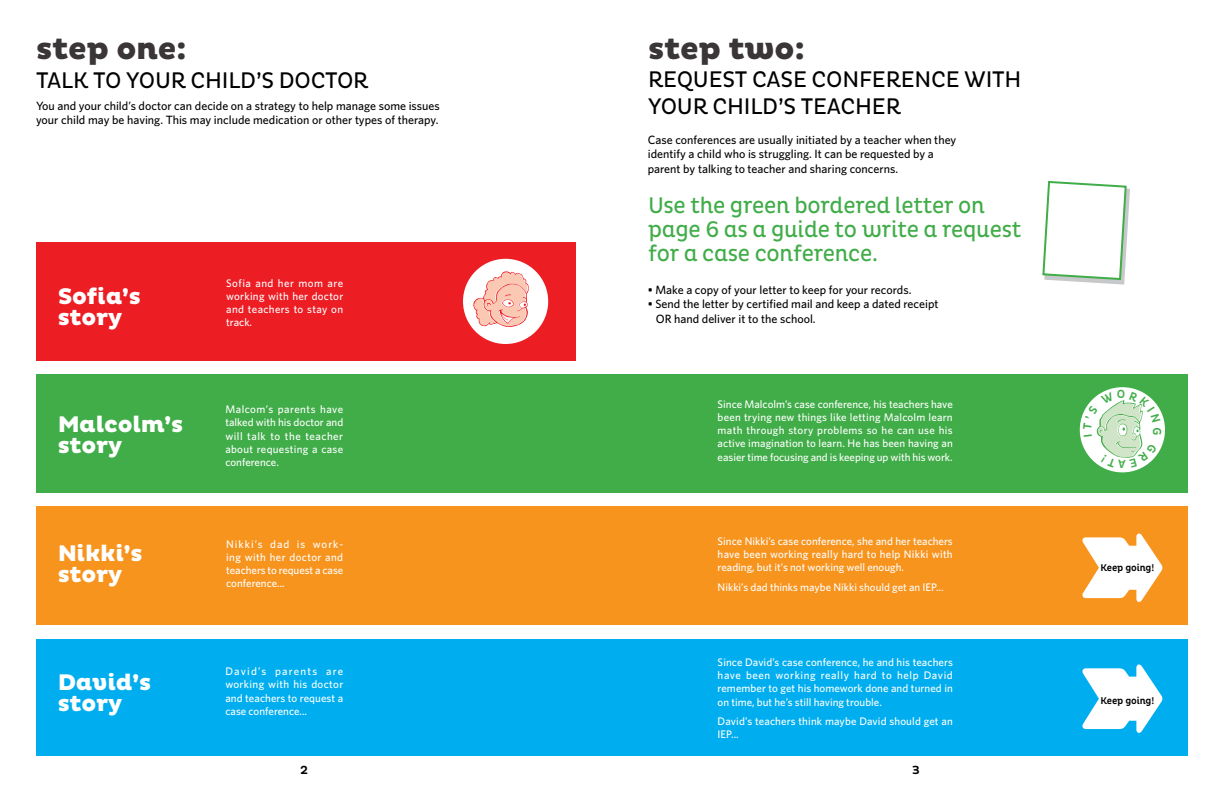
<style>
.page{position:relative;width:1224px;height:792px;background:#fff}
.page>*{position:absolute;margin:0;border:0;box-sizing:border-box;transform-origin:0 0}
.t1{font:800 31px "Pluto";letter-spacing:-.01em;color:#3a3537}
.t2{font:23px/24px "Pluto Cond";letter-spacing:-.01em;color:#41ad49}
.t3{font:23px/27.6px "Pluto Cond";letter-spacing:-.01em;color:#000}
.t4{font:800 23px/21px "Pluto";letter-spacing:-.01em;color:#fff}
.t5{font:500 12px/14.4px "Whitney HTF";color:#000}
.t6{font:500 12px "Pluto";color:#000}
.t7{font:500 12px "Pluto Cond";color:#41ad49}
.t8{font:500 11px/13.2px "Whitney HTF";color:#fff;text-align:justify}
.t9{font:500 10px "Pluto Cond";letter-spacing:-.01em;color:#000}
</style>
<div class="page">
<div style="left:36px;top:375px;width:576px;height:118px;background:#41ad49"></div>
<div style="left:36px;top:507px;width:576px;height:118px;background:#f7941e"></div>
<div style="left:36px;top:243px;width:540px;height:118px;background:#ed1d24"></div>
<div style="left:36px;top:639px;width:576px;height:117px;background:#00aeef"></div>
<div style="left:463px;top:259px;width:85px;height:85px;background:#fff;border-radius:50%"></div>
<svg style="left:473px;top:269px;width:65px;height:64px"></svg>
<svg style="left:1042px;top:180px;width:88px;height:105px"></svg>
<div style="left:612px;top:375px;width:576px;height:118px;background:#41ad49"></div>
<div style="left:612px;top:507px;width:576px;height:118px;background:#f7941e"></div>
<div style="left:612px;top:639px;width:576px;height:117px;background:#00aeef"></div>
<svg style="left:1082px;top:533px;width:81px;height:69px"></svg>
<svg style="left:1082px;top:664px;width:81px;height:69px"></svg>
<div style="left:1080px;top:387px;width:85px;height:85px;background:#fff;border-radius:50%"></div>
<svg style="left:1083px;top:391px;width:79px;height:78px"></svg>
<h1 class="t1" style="left:36px;top:31px;width:152px">step one:</h1>
<h2 class="t3" style="left:36px;top:67px;width:334px">TALK TO YOUR CHILD’S DOCTOR</h2>
<p class="t5" style="left:36px;top:98px;width:405px">You and your child’s doctor can decide on a strategy to help manage some issues your child may be having. This may include medication or other types of therapy.</p>
<h2 class="t4" style="left:58px;top:286px;width:85px">Sofia’s story</h2>
<h2 class="t4" style="left:58px;top:415px;width:127px">Malcolm’s story</h2>
<h2 class="t4" style="left:58px;top:543px;width:87px">Nikki’s story</h2>
<h2 class="t4" style="left:58px;top:672px;width:95px">David’s story</h2>
<p class="t8" style="left:226px;top:276px;width:119px">Sofia and her mom are working with her doctor and teachers to stay on track.</p>
<p class="t8" style="left:225px;top:403px;width:119px">Malcom’s parents have talked with his doctor and will talk to the teacher about requesting a case conference.</p>
<p class="t8" style="left:226px;top:537px;width:119px">Nikki’s dad is work&shy;ing with her doctor and teachers to request a case conference...</p>
<p class="t8" style="left:225px;top:664px;width:119px">David’s parents are working with his doctor and teachers to request a case conference...</p>
<h1 class="t1" style="left:648px;top:31px;width:159px">step two:</h1>
<h2 class="t3" style="left:648px;top:66px;width:375px">REQUEST CASE CONFERENCE WITH<br>YOUR CHILD’S TEACHER</h2>
<p class="t5" style="left:648px;top:132px;width:310px">Case conferences are usually initiated by a teacher when they identify a child who is struggling. It can be requested by a parent by talking to teacher and sharing concerns.</p>
<h2 class="t2" style="left:648px;top:193px;width:375px">Use the green bordered letter on page 6 as a guide to write a request for a case conference.</h2>
<p class="t5" style="left:648px;top:282px;width:265px">• Make a copy of your letter to keep for your records.</p>
<p class="t5" style="left:656px;top:297px;width:284px;text-indent:-8px">• Send the letter by certified mail and keep a dated receipt<br>OR hand deliver it to the school.</p>
<p class="t8" style="left:718px;top:397px;width:237px">Since Malcolm’s case conference, his teachers have been trying new things like letting Malcolm learn math through story problems so he can use his active imagination to learn. He has been having an easier time focusing and is keeping up with his work.</p>
<p class="t8" style="left:718px;top:534px;width:237px">Since Nikki’s case conference, she and her teachers have been working really hard to help Nikki with reading, but it’s not working well enough.</p>
<p class="t8" style="left:718px;top:580px;width:227px">Nikki’s dad thinks maybe Nikki should get an IEP...</p>
<p class="t8" style="left:718px;top:655px;width:237px">Since David’s case conference, he and his teachers have been working really hard to help David remember to get his homework done and turned in on time, but he’s still having trouble.</p>
<p class="t8" style="left:718px;top:714px;width:237px">David’s teachers think maybe David should get an<br>IEP...</p>
<p class="t6" style="left:300px;top:764px;width:9px">2</p>
<p class="t6" style="left:912px;top:764px;width:9px">3</p>
<p class="t7" style="left:1117px;top:388px;width:10px">O</p>
<p class="t9" style="left:1100px;top:562px;width:55px">Keep going!</p>
<p class="t9" style="left:1100px;top:695px;width:55px">Keep going!</p>
</div>
